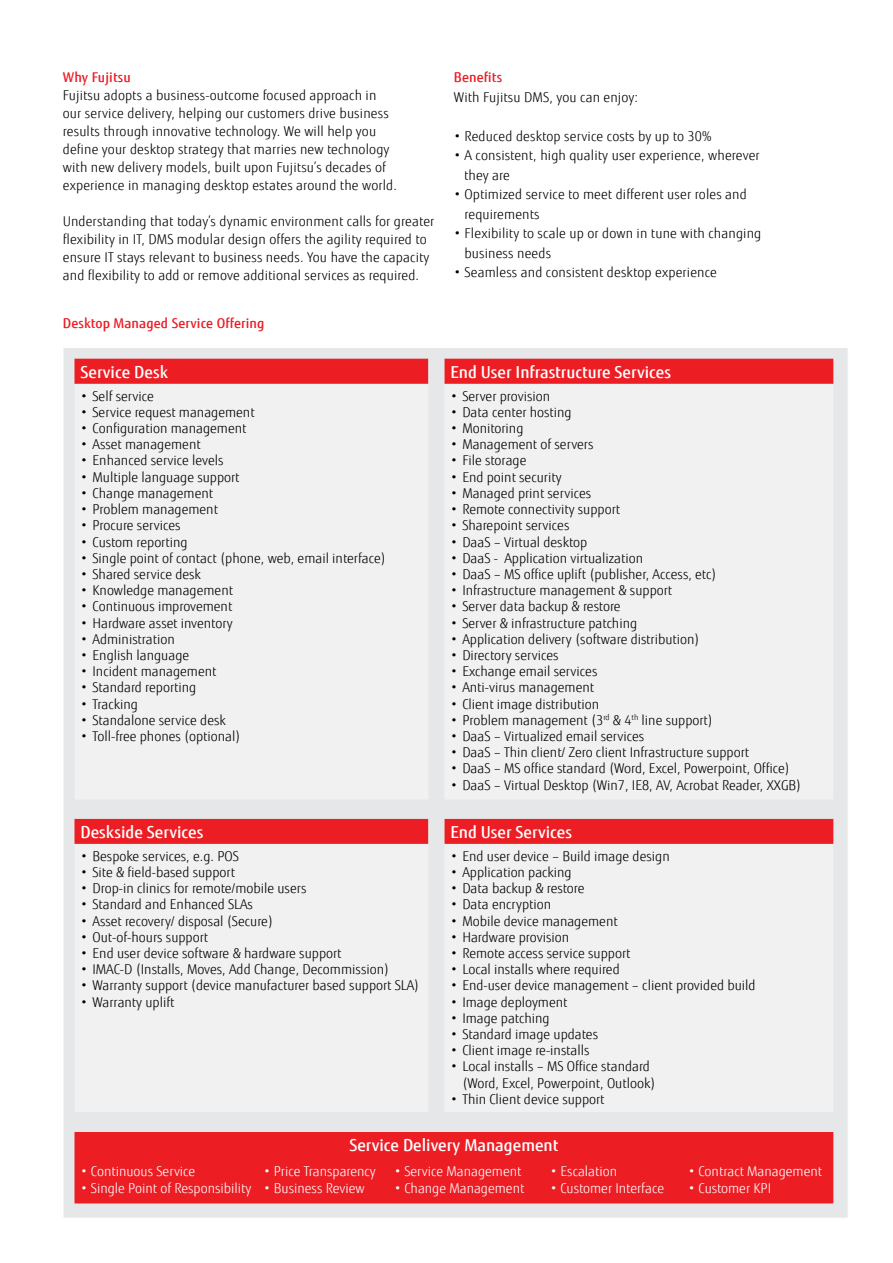
<style>
.page{position:relative;width:893px;height:1263px;background:#fff}
.page>*{position:absolute;margin:0;border:0;box-sizing:border-box;transform-origin:0 0}
.t1{font:500 16.5px "Fujitsu Sans";color:#fff}
.t2{font:300 13.5px/18px "Fujitsu Sans";color:#000}
.t3{font:300 13.5px "Fujitsu Sans";color:#fff}
.t4{font:500 13.5px "Fujitsu Sans";letter-spacing:.01em;color:#ed1d24}
</style>
<div class="page">
<div style="left:63px;top:347px;width:785px;height:871px;background:#e6e7e8;border:1px solid #fff"></div>
<div style="left:75px;top:1132px;width:758px;height:71px;background:#ed1d24"></div>
<svg style="left:75px;top:359px;width:758px;height:485px;fill:#ed1d24"></svg>
<div style="left:75px;top:384px;width:758px;height:415px;background:#f1f1f2"></div>
<div style="left:75px;top:844px;width:758px;height:268px;background:#f1f1f2"></div>
<p class="t4" style="left:63px;top:69px;width:70px">Why Fujitsu</p>
<p class="t2" style="left:63px;top:87px;width:336px">Fujitsu adopts a business-outcome focused approach in our service delivery, helping our customers drive business results through innovative technology. We will help you define your desktop strategy that marries new technology with new delivery models, built upon Fujitsu’s decades of experience in managing desktop estates around the world.</p>
<p class="t2" style="left:63px;top:213px;width:373px">Understanding that today’s dynamic environment calls for greater flexibility in IT, DMS modular design offers the agility required to ensure IT stays relevant to business needs. You have the capacity and flexibility to add or remove additional services as required.</p>
<p class="t4" style="left:63px;top:315px;width:203px">Desktop Managed Service Offering</p>
<p class="t4" style="left:454px;top:69px;width:50px">Benefits</p>
<p class="t2" style="left:454px;top:88px;width:186px">With Fujitsu DMS, you can enjoy:</p>
<p class="t2" style="left:454px;top:127px;width:259px">• Reduced desktop service costs by up to 30%</p>
<p class="t2" style="left:464px;top:146px;width:297px;line-height:19.5px;text-indent:-10px">• A consistent, high quality user experience, wherever they are</p>
<p class="t2" style="left:464px;top:185px;width:284px;line-height:19.5px;text-indent:-11px">• Optimized service to meet different user roles and requirements</p>
<p class="t2" style="left:464px;top:224px;width:298px;line-height:19.5px;text-indent:-11px">• Flexibility to scale up or down in tune with changing business needs</p>
<p class="t2" style="left:454px;top:264px;width:265px">• Seamless and consistent desktop experience</p>
<p class="t1" style="left:81px;top:362px;width:89px">Service Desk</p>
<p class="t1" style="left:450px;top:362px;width:222px">End User Infrastructure Services</p>
<p class="t2" style="left:81px;top:387px;width:75px">• Self service</p>
<p class="t2" style="left:81px;top:403px;width:176px">• Service request management</p>
<p class="t2" style="left:81px;top:419px;width:167px">• Configuration management</p>
<p class="t2" style="left:81px;top:436px;width:122px">• Asset management</p>
<p class="t2" style="left:81px;top:452px;width:145px">• Enhanced service levels</p>
<p class="t2" style="left:81px;top:468px;width:161px">• Multiple language support</p>
<p class="t2" style="left:81px;top:484px;width:134px">• Change management</p>
<p class="t2" style="left:81px;top:500px;width:139px">• Problem management</p>
<p class="t2" style="left:81px;top:517px;width:102px">• Procure services</p>
<p class="t2" style="left:81px;top:533px;width:109px">• Custom reporting</p>
<p class="t2" style="left:81px;top:549px;width:307px">• Single point of contact (phone, web, email interface)</p>
<p class="t2" style="left:81px;top:565px;width:122px">• Shared service desk</p>
<p class="t2" style="left:81px;top:581px;width:154px">• Knowledge management</p>
<p class="t2" style="left:81px;top:598px;width:153px">• Continuous improvement</p>
<p class="t2" style="left:81px;top:614px;width:154px">• Hardware asset inventory</p>
<p class="t2" style="left:81px;top:630px;width:96px">• Administration</p>
<p class="t2" style="left:81px;top:646px;width:110px">• English language</p>
<p class="t2" style="left:81px;top:662px;width:137px">• Incident management</p>
<p class="t2" style="left:81px;top:679px;width:117px">• Standard reporting</p>
<p class="t2" style="left:81px;top:695px;width:59px">• Tracking</p>
<p class="t2" style="left:81px;top:711px;width:147px">• Standalone service desk</p>
<p class="t2" style="left:81px;top:727px;width:162px">• Toll-free phones (optional)</p>
<p class="t2" style="left:450px;top:387px;width:101px">• Server provision</p>
<p class="t2" style="left:450px;top:403px;width:123px">• Data center hosting</p>
<p class="t2" style="left:450px;top:419px;width:75px">• Monitoring</p>
<p class="t2" style="left:450px;top:436px;width:145px">• Management of servers</p>
<p class="t2" style="left:450px;top:452px;width:78px">• File storage</p>
<p class="t2" style="left:450px;top:468px;width:113px">• End point security</p>
<p class="t2" style="left:450px;top:484px;width:142px">• Managed print services</p>
<p class="t2" style="left:450px;top:500px;width:171px">• Remote connectivity support</p>
<p class="t2" style="left:450px;top:517px;width:121px">• Sharepoint services</p>
<p class="t2" style="left:450px;top:533px;width:139px">• DaaS – Virtual desktop</p>
<p class="t2" style="left:450px;top:549px;width:194px">• DaaS - Application virtualization</p>
<p class="t2" style="left:450px;top:565px;width:268px">• DaaS – MS office uplift (publisher, Access, etc)</p>
<p class="t2" style="left:450px;top:581px;width:223px">• Infrastructure management &amp; support</p>
<p class="t2" style="left:450px;top:598px;width:172px">• Server data backup &amp; restore</p>
<p class="t2" style="left:450px;top:614px;width:188px">• Server &amp; infrastructure patching</p>
<p class="t2" style="left:450px;top:630px;width:251px">• Application delivery (software distribution)</p>
<p class="t2" style="left:450px;top:646px;width:110px">• Directory services</p>
<p class="t2" style="left:450px;top:662px;width:149px">• Exchange email services</p>
<p class="t2" style="left:450px;top:679px;width:145px">• Anti-virus management</p>
<p class="t2" style="left:450px;top:695px;width:150px">• Client image distribution</p>
<p class="t2" style="left:450px;top:711px;width:264px">• Problem management (3<sup>rd</sup> &amp; 4<sup>th</sup> line support)</p>
<p class="t2" style="left:450px;top:727px;width:196px">• DaaS – Virtualized email services</p>
<p class="t2" style="left:450px;top:743px;width:300px">• DaaS – Thin client/ Zero client Infrastructure support</p>
<p class="t2" style="left:450px;top:760px;width:341px">• DaaS – MS office standard (Word, Excel, Powerpoint, Office)</p>
<p class="t2" style="left:450px;top:776px;width:353px">• DaaS – Virtual Desktop (Win7, IE8, AV, Acrobat Reader, XXGB)</p>
<p class="t1" style="left:81px;top:822px;width:124px">Deskside Services</p>
<p class="t1" style="left:450px;top:822px;width:123px">End User Services</p>
<p class="t2" style="left:81px;top:847px;width:160px">• Bespoke services, e.g. POS</p>
<p class="t2" style="left:81px;top:863px;width:156px">• Site &amp; field-based support</p>
<p class="t2" style="left:81px;top:879px;width:227px">• Drop-in clinics for remote/mobile users</p>
<p class="t2" style="left:81px;top:896px;width:174px">• Standard and Enhanced SLAs</p>
<p class="t2" style="left:81px;top:912px;width:194px">• Asset recovery/ disposal (Secure)</p>
<p class="t2" style="left:81px;top:928px;width:129px">• Out-of-hours support</p>
<p class="t2" style="left:81px;top:944px;width:263px">• End user device software &amp; hardware support</p>
<p class="t2" style="left:81px;top:960px;width:310px">• IMAC-D (Installs, Moves, Add Change, Decommission)</p>
<p class="t2" style="left:81px;top:977px;width:340px">• Warranty support (device manufacturer based support SLA)</p>
<p class="t2" style="left:81px;top:993px;width:95px">• Warranty uplift</p>
<p class="t2" style="left:450px;top:847px;width:221px">• End user device – Build image design</p>
<p class="t2" style="left:450px;top:863px;width:123px">• Application packing</p>
<p class="t2" style="left:450px;top:879px;width:136px">• Data backup &amp; restore</p>
<p class="t2" style="left:450px;top:896px;width:102px">• Data encryption</p>
<p class="t2" style="left:450px;top:912px;width:169px">• Mobile device management</p>
<p class="t2" style="left:450px;top:928px;width:120px">• Hardware provision</p>
<p class="t2" style="left:450px;top:944px;width:182px">• Remote access service support</p>
<p class="t2" style="left:450px;top:960px;width:171px">• Local installs where required</p>
<p class="t2" style="left:450px;top:977px;width:307px">• End-user device management – client provided build</p>
<p class="t2" style="left:450px;top:993px;width:119px">• Image deployment</p>
<p class="t2" style="left:450px;top:1009px;width:101px">• Image patching</p>
<p class="t2" style="left:450px;top:1025px;width:149px">• Standard image updates</p>
<p class="t2" style="left:450px;top:1041px;width:141px">• Client image re-installs</p>
<p class="t2" style="left:462px;top:1059px;width:195px;line-height:16.2px;text-indent:-12px">• Local installs – MS Office standard (Word, Excel, Powerpoint, Outlook)</p>
<p class="t2" style="left:450px;top:1090px;width:156px">• Thin Client device support</p>
<p class="t1" style="left:349px;top:1135px;width:211px">Service Delivery Management</p>
<p class="t3" style="left:81px;top:1164px;width:116px">• Continuous Service</p>
<p class="t3" style="left:264px;top:1164px;width:114px">• Price Transparency</p>
<p class="t3" style="left:394px;top:1164px;width:129px">• Service Management</p>
<p class="t3" style="left:550px;top:1164px;width:69px">• Escalation</p>
<p class="t3" style="left:688px;top:1164px;width:136px">• Contract Management</p>
<p class="t3" style="left:81px;top:1180px;width:285px">• Single Point of Responsibility • Business Review</p>
<p class="t3" style="left:394px;top:1180px;width:132px">• Change Management</p>
<p class="t3" style="left:550px;top:1180px;width:116px">• Customer Interface</p>
<p class="t3" style="left:688px;top:1180px;width:85px">• Customer KPI</p>
</div>
